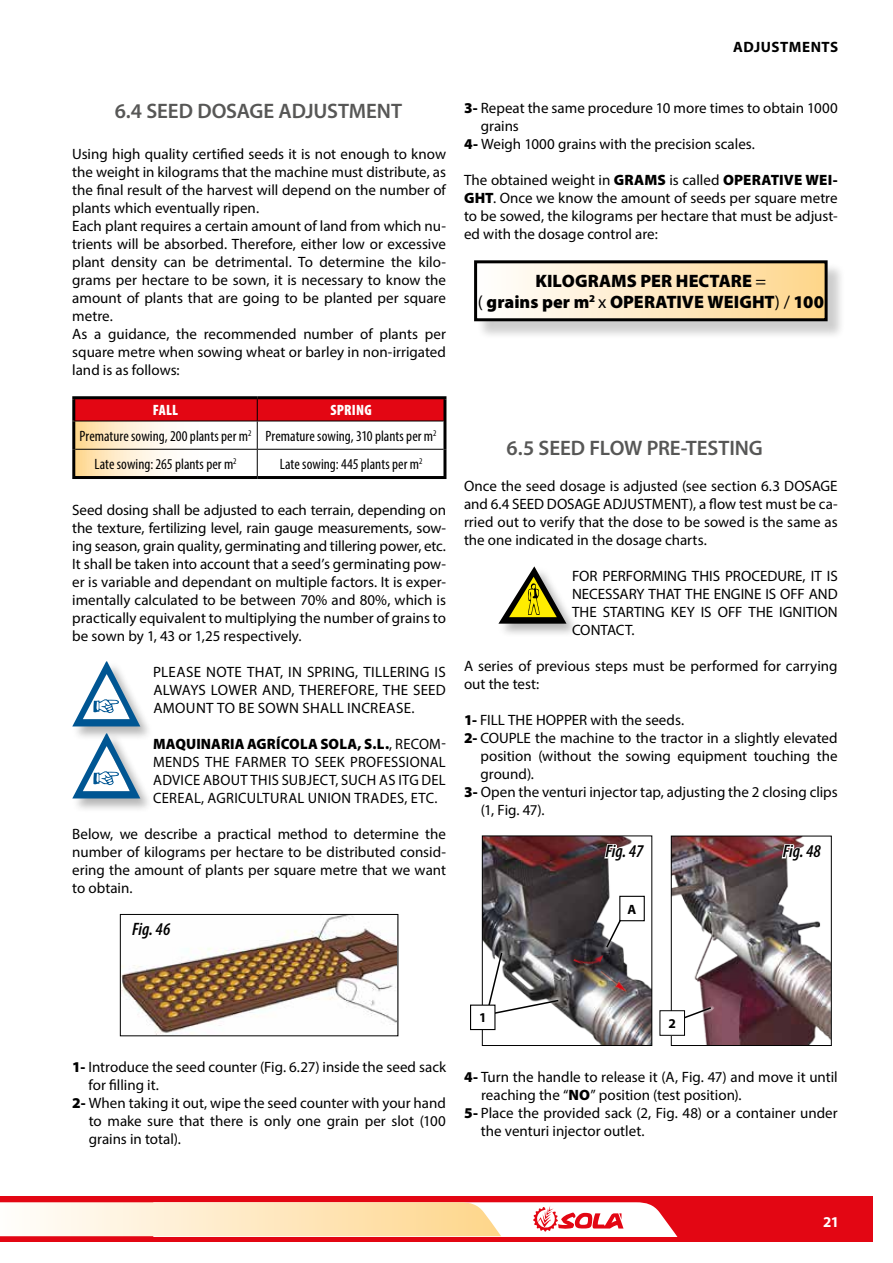
<style>
.page{position:relative;width:893px;height:1263px;background:#fff}
.page>*{position:absolute;margin:0;border:0;box-sizing:border-box;transform-origin:0 0}
.t1{font:600 21px "Myriad Pro";letter-spacing:-.005em;color:#575756}
.t2{font:900 18px/21.6px "Myriad Pro";color:#000;text-align:center}
.t3{font:italic 600 condensed 18px "Myriad Pro";color:#000}
.t4{font:15px/18px "Myriad Pro";color:#000;text-align:justify}
.t5{font:condensed 15px/25.8px "Myriad Pro";letter-spacing:.005em;color:#000}
.t6{font:700 15px "Myriad Pro";letter-spacing:.03em;color:#000}
.t7{font:900 condensed 15px "Myriad Pro";color:#fff}
.t8{font:700 15px "Myriad Pro";color:#fff}
.t9{font:700 13.5px "Myriad Pro";color:#000}
.s1{font-weight:900;color:#fff}
.s2{font-weight:900}
.s3{font-weight:400}
</style>
<div class="page">
<div style="left:0;top:1196px;width:872px;height:45px;background:#e30613"></div>
<svg style="left:0;top:1202px;width:677px;height:34px;background:#fde0c7"></svg>
<hr style="left:72px;top:396px;width:185px;height:3px;background:#000">
<hr style="left:72px;top:399px;width:3px;height:22px;background:#000">
<hr style="left:257px;top:396px;width:189px;height:3px;background:#000">
<hr style="left:443px;top:399px;width:3px;height:22px;background:#000">
<hr style="left:72px;top:421px;width:3px;height:28px;background:#000">
<hr style="left:72px;top:449px;width:3px;height:27px;background:#000">
<hr style="left:72px;top:476px;width:185px;height:3px;background:#000">
<hr style="left:443px;top:449px;width:3px;height:27px;background:#000">
<hr style="left:257px;top:476px;width:189px;height:3px;background:#000">
<hr style="left:443px;top:421px;width:3px;height:28px;background:#000">
<svg style="left:74px;top:398px;width:371px;height:79px"></svg>
<hr style="left:75px;top:449px;width:183px;height:1px;background:#000">
<hr style="left:258px;top:449px;width:185px;height:1px;background:#000">
<img style="left:120px;top:914px;width:279px;height:122px">
<div style="left:476px;top:263px;width:370px;height:77px;background:#000;opacity:.2"></div>
<div style="left:476px;top:262px;width:350px;height:58px;background:linear-gradient(to right,#fff,#fed58a)"></div>
<div style="left:474px;top:260px;width:354px;height:61px;border:3px solid #000"></div>
<div style="left:470px;top:1004px;width:25px;height:26px;border:1px solid #000"></div>
<svg style="left:482px;top:835px;width:171px;height:211px"></svg>
<div style="left:620px;top:896px;width:24px;height:25px;background:#fff"></div>
<div style="left:619px;top:896px;width:26px;height:25px;border:1px solid #000"></div>
<img style="left:573px;top:945px;width:30px;height:25px">
<img style="left:599px;top:967px;width:30px;height:27px">
<div style="left:659px;top:1010px;width:26px;height:26px;border:1px solid #000"></div>
<img style="left:667px;top:835px;width:165px;height:211px">
<div style="left:71px;top:661px;width:83px;height:80px;background:#000;opacity:.3"></div>
<svg style="left:72px;top:661px;width:68px;height:65px"></svg>
<div style="left:71px;top:733px;width:83px;height:80px;background:#000;opacity:.3"></div>
<svg style="left:72px;top:733px;width:68px;height:65px"></svg>
<div style="left:498px;top:566px;width:82px;height:72px;background:#000;opacity:.3"></div>
<svg style="left:498px;top:566px;width:68px;height:58px"></svg>
<p class="t6" style="left:733px;top:38px;width:107px">ADJUSTMENTS</p>
<h1 class="t1" style="left:115px;top:97px;width:289px">6.4 SEED DOSAGE ADJUSTMENT</h1>
<p class="t4" style="left:72px;top:145px;width:375px;text-align:left">Using high quality certified seeds it is not enough to know the weight in kilograms that the machine must distribute, as the final result of the harvest will depend on the number of plants which eventually ripen.<br>Each plant requires a certain amount of land from which nu&shy;trients will be absorbed. Therefore, either low or excessive plant density can be detrimental. To determine the kilo&shy;grams per hectare to be sown, it is necessary to know the amount of plants that are going to be planted per square metre.<br>As a guidance, the recommended number of plants per square metre when sowing wheat or barley in non-irrigated land is as follows:</p>
<p class="t7" style="left:153px;top:400px;width:27px">FALL</p>
<p class="t5" style="left:80px;top:397px;width:359px;text-indent:251px"><span class="s1">SPRING<br></span>Premature sowing, 200 plants per m<sup>2</sup> Premature sowing, 310 plants per m<sup>2</sup></p>
<p class="t5" style="left:94px;top:451px;width:144px">Late sowing: 265 plants per m<sup>2</sup></p>
<p class="t5" style="left:280px;top:451px;width:144px">Late sowing: 445 plants per m<sup>2</sup></p>
<p class="t4" style="left:72px;top:501px;width:375px">Seed dosing shall be adjusted to each terrain, depending on the texture, fertilizing level, rain gauge measurements, sow&shy;ing season, grain quality, germinating and tillering power, etc.<br>It shall be taken into account that a seed’s germinating pow&shy;er is variable and dependant on multiple factors. It is exper&shy;imentally calculated to be between 70% and 80%, which is practically equivalent to multiplying the number of grains to be sown by 1, 43 or 1,25 respectively.</p>
<p class="t4" style="left:153px;top:663px;width:294px">PLEASE NOTE THAT, IN SPRING, TILLERING IS ALWAYS LOWER AND, THEREFORE, THE SEED AMOUNT TO BE SOWN SHALL INCREASE.</p>
<p class="t4" style="left:153px;top:735px;width:294px"><span class="s2">MAQUINARIA AGRÍCOLA SOLA, S.L.</span>, RECOM-MENDS THE FARMER TO SEEK PROFESSIONAL ADVICE ABOUT THIS SUBJECT, SUCH AS ITG DEL CEREAL, AGRICULTURAL UNION TRADES, ETC.</p>
<p class="t4" style="left:72px;top:825px;width:375px">Below, we describe a practical method to determine the number of kilograms per hectare to be distributed consid&shy;ering the amount of plants per square metre that we want to obtain.</p>
<p class="t3" style="left:132px;top:918px;width:40px">Fig. 46</p>
<p class="t4" style="left:464px;top:99px;width:375px"><span class="s2">3-</span> Repeat the same procedure 10 more times to obtain 1000</p>
<p class="t4" style="left:481px;top:117px;width:40px">grains</p>
<p class="t4" style="left:464px;top:135px;width:292px"><span class="s2">4-</span> Weigh 1000 grains with the precision scales.</p>
<p class="t4" style="left:464px;top:171px;width:375px">The obtained weight in <span class="s2">GRAMS</span> is called <span class="s2">OPERATIVE WEI-GHT</span>. Once we know the amount of seeds per square metre to be sowed, the kilograms per hectare that must be adjust&shy;ed with the dosage control are:</p>
<p class="t2" style="left:478px;top:269px;width:348px">KILOGRAMS PER HECTARE <span class="s3">=<br>(</span> grains per m<sup>2</sup> <span class="s3">x</span> OPERATIVE WEIGHT<span class="s3">) /</span> 100</p>
<h1 class="t1" style="left:506px;top:434px;width:258px">6.5 SEED FLOW PRE-TESTING</h1>
<p class="t4" style="left:464px;top:476px;width:375px">Once the seed dosage is adjusted (see section 6.3 DOSAGE and 6.4 SEED DOSAGE ADJUSTMENT), a flow test must be ca&shy;rried out to verify that the dose to be sowed is the same as the one indicated in the dosage charts.</p>
<p class="t4" style="left:572px;top:566px;width:267px">FOR PERFORMING THIS PROCEDURE, IT IS NECESSARY THAT THE ENGINE IS OFF AND THE STARTING KEY IS OFF THE IGNITION CONTACT.</p>
<p class="t4" style="left:464px;top:656px;width:375px">A series of previous steps must be performed for carrying out the test:</p>
<p class="t4" style="left:464px;top:710px;width:222px"><span class="s2">1-</span> FILL THE HOPPER with the seeds.</p>
<p class="t4" style="left:464px;top:728px;width:375px"><span class="s2">2-</span> COUPLE the machine to the tractor in a slightly elevated</p>
<p class="t4" style="left:480px;top:746px;width:359px">position (without the sowing equipment touching the</p>
<p class="t4" style="left:480px;top:764px;width:55px">ground).</p>
<p class="t4" style="left:464px;top:782px;width:375px"><span class="s2">3-</span> Open the venturi injector tap, adjusting the 2 closing clips</p>
<p class="t4" style="left:481px;top:800px;width:65px">(1, Fig. 47).</p>
<p class="t3" style="left:605px;top:840px;width:40px">Fig. 47</p>
<p class="t3" style="left:783px;top:840px;width:40px">Fig. 48</p>
<p class="t9" style="left:628px;top:900px;width:10px">A</p>
<p class="t4" style="left:72px;top:1058px;width:375px"><span class="s2">1-</span> Introduce the seed counter (Fig. 6.27) inside the seed sack</p>
<p class="t4" style="left:88px;top:1076px;width:72px">for filling it.</p>
<p class="t4" style="left:72px;top:1094px;width:375px"><span class="s2">2-</span> When taking it out, wipe the seed counter with your hand</p>
<p class="t4" style="left:89px;top:1112px;width:359px">to make sure that there is only one grain per slot (100</p>
<p class="t4" style="left:89px;top:1130px;width:94px">grains in total).</p>
<p class="t9" style="left:479px;top:1009px;width:9px">1</p>
<p class="t9" style="left:668px;top:1015px;width:9px">2</p>
<p class="t4" style="left:464px;top:1067px;width:375px"><span class="s2">4-</span> Turn the handle to release it (A, Fig. 47) and move it until</p>
<p class="t4" style="left:481px;top:1085px;width:262px">reaching the “<span class="s2">NO</span>” position (test position).</p>
<p class="t4" style="left:464px;top:1103px;width:375px"><span class="s2">5-</span> Place the provided sack (2, Fig. 48) or a container under</p>
<p class="t4" style="left:481px;top:1121px;width:165px">the venturi injector outlet.</p>
<p class="t8" style="left:823px;top:1212px;width:18px">21</p>
</div>
